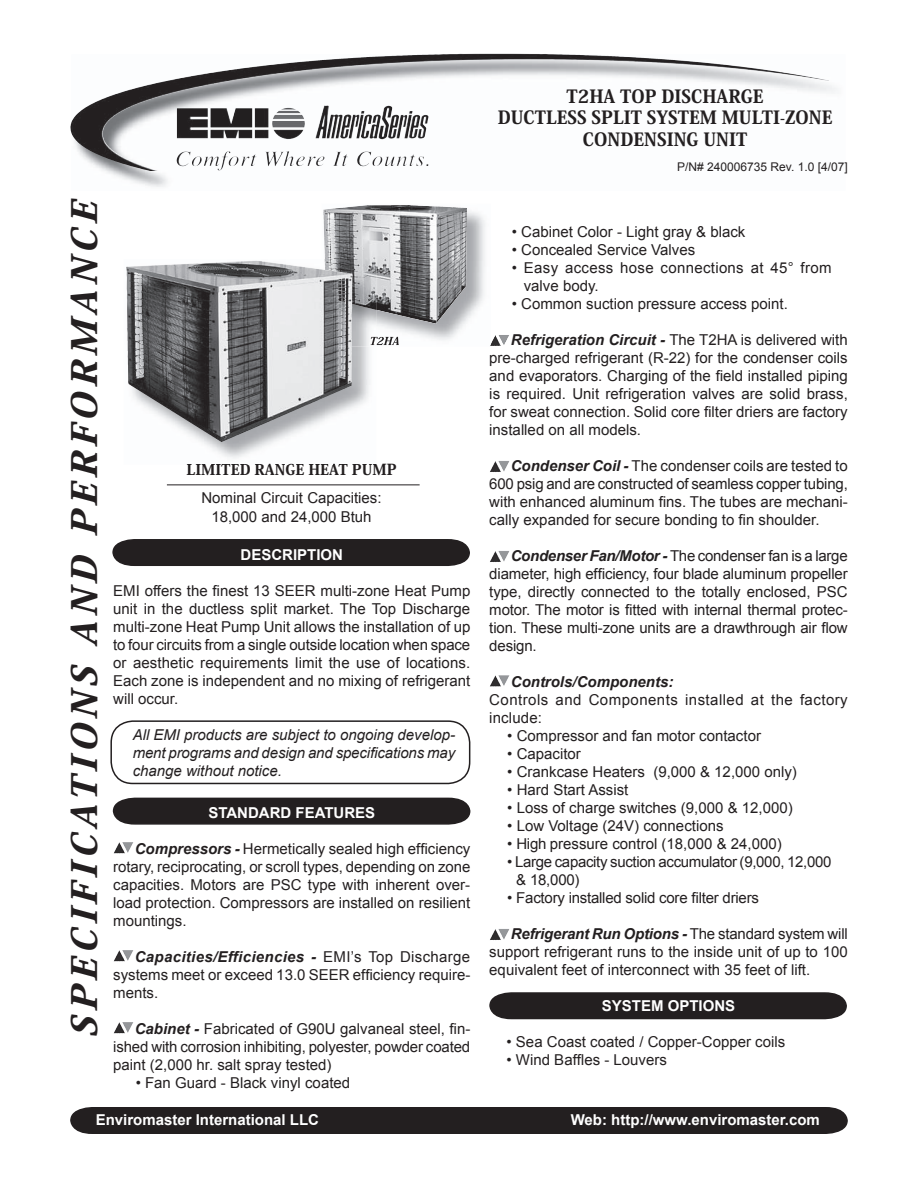
<style>
.page{position:relative;width:918px;height:1188px;background:#fff}
.page>*{position:absolute;margin:0;border:0;box-sizing:border-box;transform-origin:0 0}
.t1{font:italic 800 34.5px "Koz Min Pro";color:#231f20;scale:1.09 1}
.t2{font:800 18px/21.6px "Koz Min Pro";color:#231f20;text-align:center}
.t3{font:15px/18px "Arial";color:#231f20;text-align:justify}
.t4{font:italic 15px/18px "Arial";letter-spacing:-.01em;color:#231f20;text-align:justify}
.t5{font:700 15px "Arial";color:#fff}
.t6{font:15px/18px "Arial";letter-spacing:-.02em;color:#231f20}
.t7{font:15px/18px "Arial";letter-spacing:.03em;color:#231f20}
.t8{font:15px/18px "Arial";letter-spacing:.02em;color:#231f20}
.t9{font:800 15px "Koz Min Pro";color:#231f20}
.t10{font:italic 700 15px "Arial";color:#231f20}
.t11{font:12px "Arial";color:#231f20}
.s1{font-weight:700;font-style:italic}
</style>
<div class="page">
<div style="left:70px;top:1107px;width:778px;height:27px;background:#231f20"></div>
<svg style="left:112px;top:797px;width:359px;height:28px;background:#312d2e"></svg>
<svg style="left:489px;top:992px;width:358px;height:28px;background:#302c2d"></svg>
<div style="left:112px;top:539px;width:358px;height:27px;background:#231f20"></div>
<img style="left:114px;top:842px;width:19px;height:11px">
<img style="left:114px;top:950px;width:19px;height:11px">
<img style="left:114px;top:1022px;width:19px;height:11px">
<img style="left:71px;top:54px;width:766px;height:133px">
<img style="left:315px;top:106px;width:14px;height:33px">
<img style="left:494px;top:59px;width:335px;height:22px">
<img style="left:491px;top:335px;width:18px;height:11px">
<img style="left:490px;top:461px;width:20px;height:11px">
<img style="left:490px;top:551px;width:20px;height:11px">
<img style="left:490px;top:675px;width:20px;height:12px">
<img style="left:490px;top:929px;width:20px;height:11px">
<hr style="left:167px;top:484px;width:253px;height:1px;background:#231f20">
<img style="left:455px;top:207px;width:30px;height:90px">
<img style="left:376px;top:337px;width:23px;height:8px">
<img style="left:323px;top:205px;width:132px;height:92px">
<img style="left:126px;top:260px;width:244px;height:205px">
<img style="left:187px;top:464px;width:189px;height:1px">
<img style="left:322px;top:259px;width:54px;height:88px">
<svg style="left:369px;top:337px;width:7px;height:8px"></svg>
<img style="left:321px;top:269px;width:32px;height:124px">
<div style="left:110px;top:720px;width:360px;height:64px;border:2px solid #231f20;border-radius:22px"></div>
<h1 class="t1" style="left:59px;top:1038px;width:779px;rotate:-90deg">SPECIFICATIONS AND PERFORMANCE</h1>
<p class="t9" style="left:186px;top:459px;width:212px">LIMITED RANGE HEAT PUMP</p>
<p class="t3" style="left:201px;top:489px;width:182px;line-height:18.8px;text-align:center">Nominal Circuit Capacities:<br>18,000 and 24,000 Btuh</p>
<p class="t5" style="left:241px;top:545px;width:104px">DESCRIPTION</p>
<p class="t3" style="left:113px;top:582px;width:359px">EMI offers the finest 13 SEER multi-zone Heat Pump unit in the ductless split market. The Top Discharge multi-zone Heat Pump Unit allows the installation of up to four circuits from a single outside location when space or aesthetic requirements limit the use of locations.<br>Each zone is independent and no mixing of refrigerant will occur.</p>
<p class="t4" style="left:133px;top:726px;width:324px">All EMI products are subject to ongoing develop&shy;ment programs and design and specifications may change without notice.</p>
<p class="t5" style="left:208px;top:803px;width:168px">STANDARD FEATURES</p>
<p class="t3" style="left:113px;top:840px;width:359px;text-indent:22px"><span class="s1">Compressors -</span> Hermetically sealed high efficiency rotary, reciprocating, or scroll types, depending on zone capacities. Motors are PSC type with inherent over&shy;load protection. Compressors are installed on resilient mountings.</p>
<p class="t3" style="left:113px;top:948px;width:359px;text-indent:22px"><span class="s1">Capacities/Efficiencies -</span> EMI’s Top Discharge systems meet or exceed 13.0 SEER efficiency require&shy;ments.</p>
<p class="t3" style="left:113px;top:1020px;width:359px;text-indent:22px"><span class="s1">Cabinet -</span> Fabricated of G90U galvaneal steel, fin&shy;ished with corrosion inhibiting, polyester, powder coated paint (2,000 hr. salt spray tested)</p>
<p class="t3" style="left:136px;top:1074px;width:216px">• Fan Guard - Black vinyl coated</p>
<p class="t2" style="left:498px;top:84px;width:336px">T2HA TOP DISCHARGE<br>DUCTLESS SPLIT SYSTEM MULTI-ZONE<br>CONDENSING UNIT</p>
<p class="t11" style="left:677px;top:159px;width:172px">P/N# 240006735 Rev. 1.0 [4/07]</p>
<p class="t3" style="left:512px;top:223px;width:235px">• Cabinet Color - Light gray &amp; black</p>
<p class="t3" style="left:512px;top:241px;width:185px">• Concealed Service Valves</p>
<p class="t8" style="left:524px;top:259px;width:309px;text-indent:-12px">• Easy access hose connections at 45° from valve body.</p>
<p class="t3" style="left:512px;top:295px;width:278px">• Common suction pressure access point.</p>
<p class="t3" style="left:489px;top:331px;width:360px;text-indent:22px"><span class="s1">Refrigeration Circuit -</span> The T2HA is delivered with pre-charged refrigerant (R-22) for the condenser coils and evaporators. Charging of the field installed piping is required. Unit refrigeration valves are solid brass, for sweat connection. Solid core filter driers are factory installed on all models.</p>
<p class="t3" style="left:489px;top:457px;width:360px;text-indent:22px"><span class="s1">Condenser Coil -</span> The condenser coils are tested to 600 psig and are constructed of seamless copper tubing, with enhanced aluminum fins. The tubes are mechani&shy;cally expanded for secure bonding to fin shoulder.</p>
<p class="t3" style="left:489px;top:547px;width:360px;text-indent:21px"><span class="s1">Condenser Fan/Motor -</span> The condenser fan is a large diameter, high efficiency, four blade aluminum propeller type, directly connected to the totally enclosed, PSC motor. The motor is fitted with internal thermal protec&shy;tion. These multi-zone units are a drawthrough air flow design.</p>
<p class="t10" style="left:511px;top:672px;width:164px">Controls/Components:</p>
<p class="t7" style="left:489px;top:691px;width:360px">Controls and Components installed at the factory include:</p>
<p class="t3" style="left:507px;top:727px;width:255px">• Compressor and fan motor contactor</p>
<p class="t3" style="left:507px;top:745px;width:75px">• Capacitor</p>
<p class="t3" style="left:507px;top:763px;width:291px">• Crankcase Heaters (9,000 &amp; 12,000 only)</p>
<p class="t3" style="left:507px;top:781px;width:123px">• Hard Start Assist</p>
<p class="t3" style="left:507px;top:799px;width:287px">• Loss of charge switches (9,000 &amp; 12,000)</p>
<p class="t3" style="left:507px;top:817px;width:218px">• Low Voltage (24V) connections</p>
<p class="t3" style="left:507px;top:835px;width:276px">• High pressure control (18,000 &amp; 24,000)</p>
<p class="t6" style="left:516px;top:853px;width:317px;text-indent:-9px">• Large capacity suction accumulator (9,000, 12,000 &amp; 18,000)</p>
<p class="t3" style="left:507px;top:889px;width:253px">• Factory installed solid core filter driers</p>
<p class="t3" style="left:489px;top:925px;width:360px;text-indent:22px"><span class="s1">Refrigerant Run Options -</span> The standard system will support refrigerant runs to the inside unit of up to 100 equivalent feet of interconnect with 35 feet of lift.</p>
<p class="t5" style="left:602px;top:996px;width:135px">SYSTEM OPTIONS</p>
<p class="t3" style="left:507px;top:1033px;width:280px">• Sea Coast coated / Copper-Copper coils</p>
<p class="t3" style="left:507px;top:1051px;width:162px">• Wind Baffles - Louvers</p>
<p class="t5" style="left:96px;top:1110px;width:225px">Enviromaster International LLC</p>
<p class="t5" style="left:571px;top:1110px;width:251px">Web: http://www.enviromaster.com</p>
</div>
